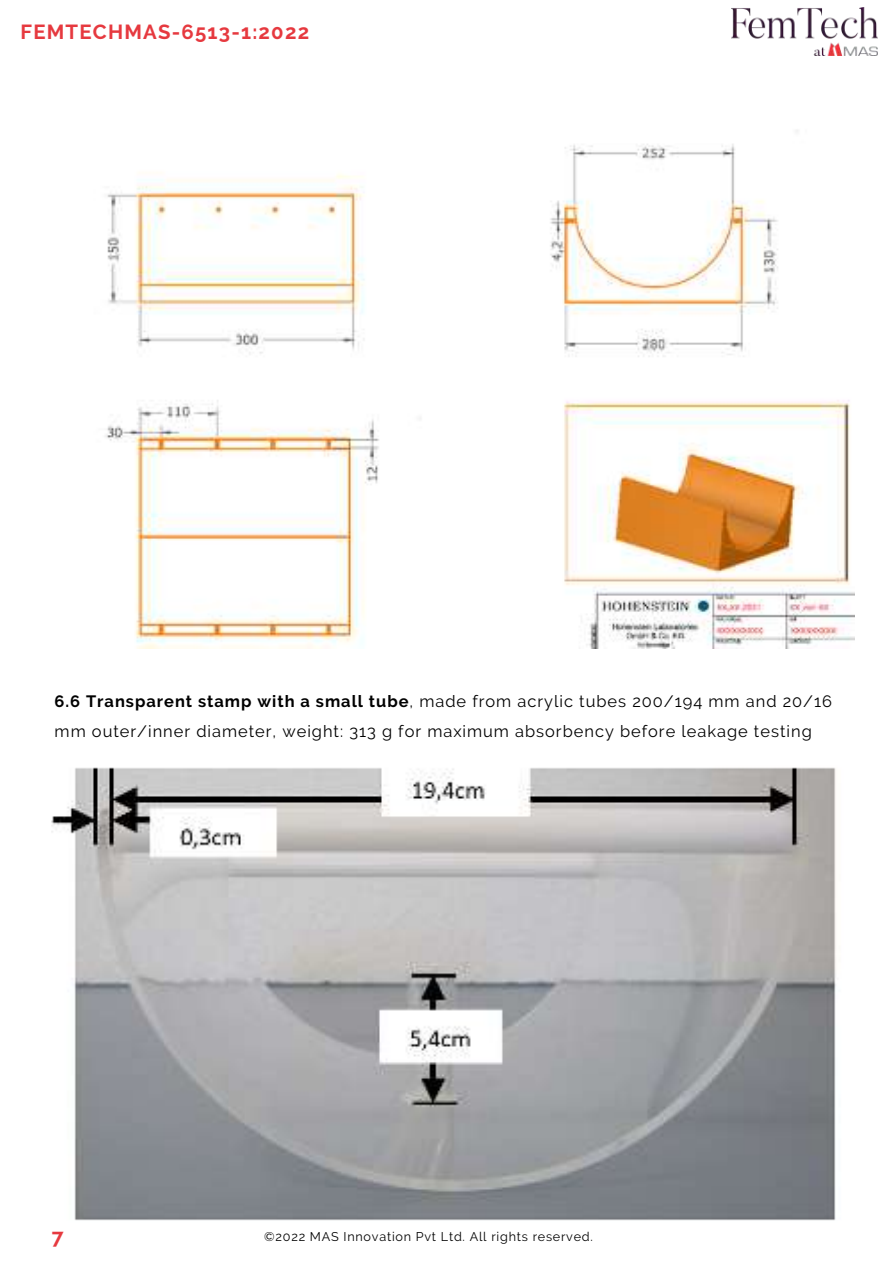
<style>
.page{position:relative;width:894px;height:1264px;background:#fff}
.page>*{position:absolute;margin:0;border:0;box-sizing:border-box;transform-origin:0 0}
.t1{font:700 21px "Raleway";color:#e6393f}
.t2{font:700 20.25px "Raleway";letter-spacing:.06em;color:#e6393f}
.t3{font:16.35px/30.5px "Raleway";letter-spacing:.06em;color:#000}
.t4{font:12.6px "Raleway";letter-spacing:.06em;color:#000}
.s1{font-weight:700}
</style>
<div class="page">
<img style="left:105px;top:130px;width:748px;height:519px">
<img style="left:52px;top:767px;width:784px;height:454px">
<img style="left:731px;top:7px;width:146px;height:49px">
<p class="t2" style="left:20px;top:20px;width:290px">FEMTECHMAS-6513-1:2022</p>
<p class="t3" style="left:55px;top:685px;width:778px"><span class="s1">6.6 Transparent stamp with a small tube</span>, made from acrylic tubes 200/194 mm and 20/16 mm outer/inner diameter, weight: 313 g for maximum absorbency before leakage testing</p>
<p class="t1" style="left:52px;top:1224px;width:13px">7</p>
<p class="t4" style="left:264px;top:1228px;width:330px">©2022 MAS Innovation Pvt Ltd. All rights reserved.</p>
</div>
